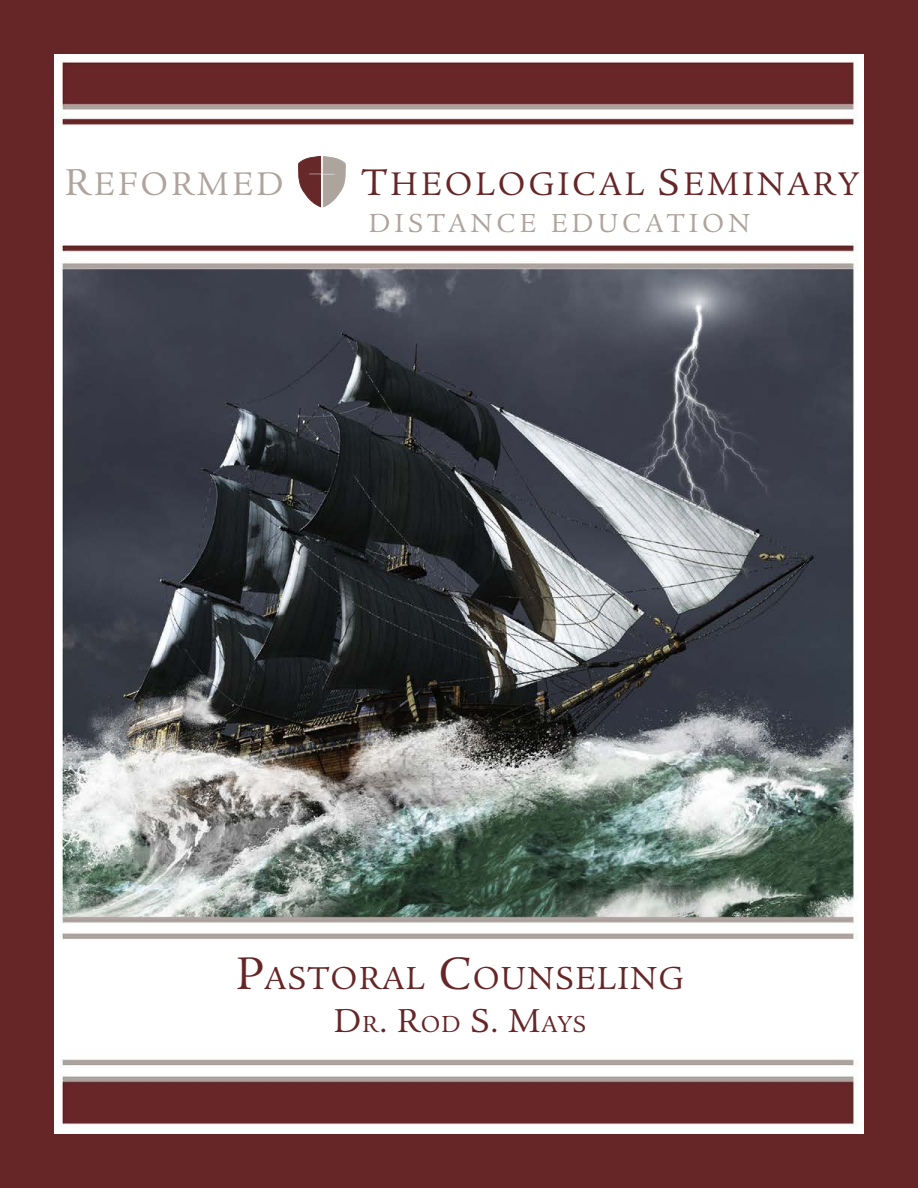
<style>
.page{position:relative;width:918px;height:1188px;background:#662628}
.page>*{position:absolute;margin:0;border:0;box-sizing:border-box;transform-origin:0 0}
.t1{font:36px "Legacy Serif Std";color:#662628}
.t2{font:35.55px "Legacy Serif Std";letter-spacing:.08em;color:#662628}
.t3{font:35.55px "Legacy Serif Std";letter-spacing:.08em;color:#aea39d}
.t4{font:34.65px "Legacy Serif Std";letter-spacing:.035em;color:#662628}
.t5{font:28.35px "Legacy Serif Std";letter-spacing:.14em;color:#aea39d}
.s1{font-size:40.65px}
.s2{font-size:49.5px}
.s3{font-size:25.2px}
</style>
<div class="page">
<img style="left:54px;top:54px;width:810px;height:1080px">
<svg style="left:297px;top:156px;width:50px;height:52px"></svg>
<p class="t3" style="left:64px;top:164px;width:221px"><span class="s1">R</span>EFORMED</p>
<p class="t2" style="left:361px;top:164px;width:499px"><span class="s1">T</span>HEOLOGICAL <span class="s1">S</span>EMINARY</p>
<p class="t5" style="left:368px;top:207px;width:383px">DISTANCE EDUCATION</p>
<p class="t4" style="left:236px;top:959px;width:450px"><span class="s2">P</span>ASTORAL <span class="s2">C</span>OUNSELING</p>
<p class="t1" style="left:334px;top:1001px;width:254px">D<span class="s3">R</span>. R<span class="s3">OD</span> S. M<span class="s3">AYS</span></p>
</div>
